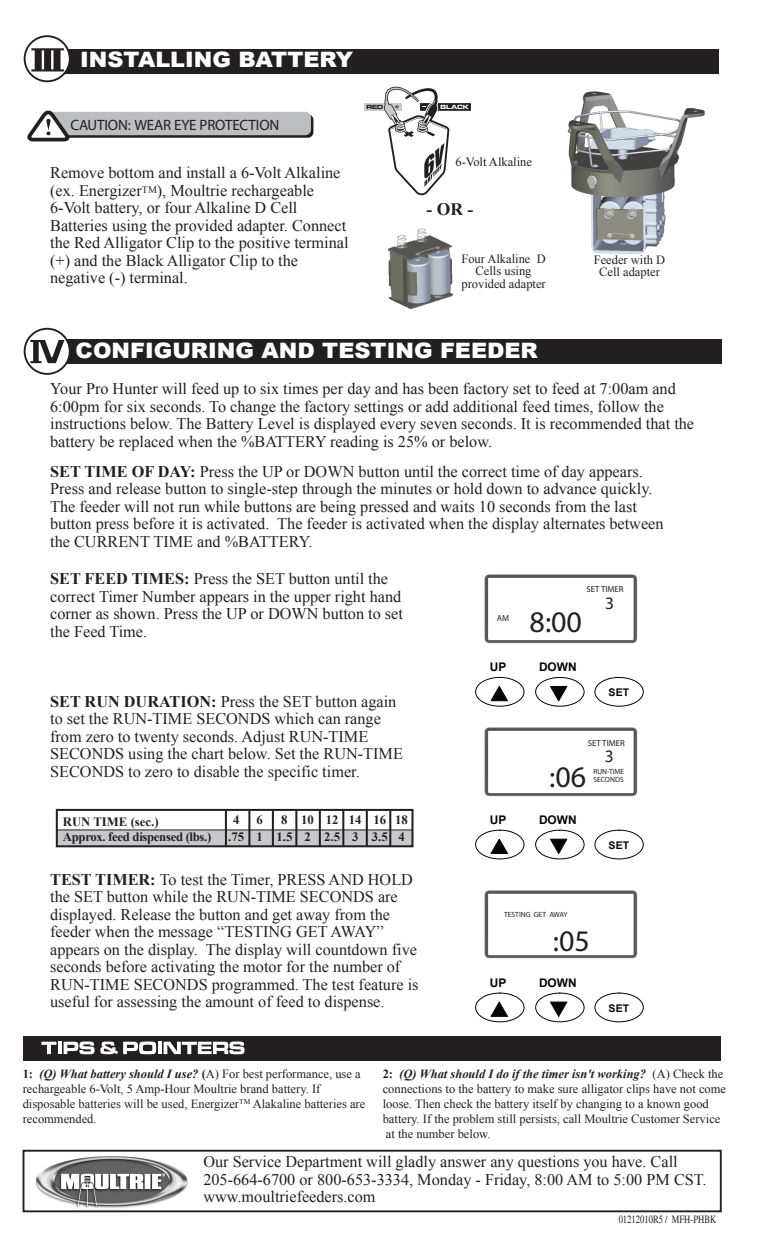
<style>
.page{position:relative;width:765px;height:1260px;background:#fff}
.page>*{position:absolute;margin:0;border:0;box-sizing:border-box;transform-origin:0 0}
.t1{font:30px "Academy";color:#231f20}
.t2{font:900 21.25px "Arial";color:#fff;scale:1.05 1}
.t3{font:700 17.5px "Times New Roman";color:#231f20}
.t4{font:17.5px "Academy";color:#231f20}
.t5{font:16.25px/17.5px "Times New Roman";color:#231f20}
.t6{font:15px "Stencil";letter-spacing:-.01em;color:#231f20}
.t7{font:700 12.75px/15.6px "Times New Roman";letter-spacing:-.025em;color:#231f20}
.t8{font:700 12.75px/17px "Times New Roman";color:#231f20;text-align:right}
.t9{font:12.5px/15px "Times New Roman";color:#231f20}
.t10{font:700 11.88px "Arial";color:#050504}
.t11{font:11.25px "Times";color:#231f20;scale:.77 1}
.t12{font:700 10.5px "Arial";color:#050504}
.t13{font:8.75px "Academy";color:#231f20}
.t14{font:7.5px/8.8px "Academy";color:#231f20}
.s1{font-weight:700}
.s2{font-weight:700;font-style:italic}
</style>
<div class="page">
<img style="left:484px;top:890px;width:154px;height:69px">
<div style="left:475px;top:993px;width:49px;height:29px;background:#fff;border:1px solid #050504;border-radius:50%"></div>
<div style="left:535px;top:993px;width:50px;height:29px;background:#fff;border:1px solid #050504;border-radius:50%"></div>
<div style="left:594px;top:993px;width:50px;height:29px;background:#fff;border:1px solid #050504;border-radius:50%"></div>
<svg style="left:490px;top:1001px;width:18px;height:16px"></svg>
<svg style="left:550px;top:1001px;width:18px;height:16px"></svg>
<img style="left:484px;top:727px;width:154px;height:70px">
<div style="left:475px;top:830px;width:49px;height:29px;background:#fff;border:1px solid #050504;border-radius:50%"></div>
<div style="left:535px;top:830px;width:50px;height:29px;background:#fff;border:1px solid #050504;border-radius:50%"></div>
<div style="left:594px;top:830px;width:50px;height:29px;background:#fff;border:1px solid #050504;border-radius:50%"></div>
<svg style="left:490px;top:838px;width:18px;height:16px"></svg>
<svg style="left:550px;top:838px;width:18px;height:16px"></svg>
<img style="left:484px;top:574px;width:154px;height:70px">
<div style="left:475px;top:677px;width:49px;height:30px;background:#fff;border:1px solid #050504;border-radius:50%"></div>
<svg style="left:535px;top:677px;width:50px;height:30px"></svg>
<div style="left:594px;top:677px;width:50px;height:30px;background:#fff;border:1px solid #050504;border-radius:50%"></div>
<svg style="left:490px;top:686px;width:18px;height:16px"></svg>
<svg style="left:549px;top:686px;width:19px;height:16px"></svg>
<img style="left:567px;top:91px;width:138px;height:163px">
<div style="left:56px;top:49px;width:663px;height:24px;background:#231f20"></div>
<div style="left:24px;top:1037px;width:697px;height:24px;background:#231f20"></div>
<svg style="left:41px;top:1042px;width:15px;height:12px"></svg>
<hr style="left:58px;top:1042px;width:4px;height:12px;background:#fff">
<svg style="left:64px;top:1042px;width:92px;height:12px"></svg>
<hr style="left:158px;top:1042px;width:4px;height:12px;background:#fff">
<svg style="left:164px;top:1042px;width:81px;height:12px"></svg>
<div style="left:62px;top:340px;width:660px;height:24px;background:#231f20"></div>
<svg style="left:364px;top:103px;width:3px;height:8px"></svg>
<svg style="left:367px;top:86px;width:104px;height:110px"></svg>
<div style="left:49px;top:114px;width:264px;height:24px;background:linear-gradient(to right,#231f20,#231f20);border-radius:6px"></div>
<div style="left:46px;top:112px;width:265px;height:23px;background:#bcbdc0;border-radius:6px"></div>
<svg style="left:27px;top:110px;width:45px;height:32px"></svg>
<svg style="left:25px;top:36px;width:45px;height:45px"></svg>
<div style="left:24px;top:35px;width:47px;height:47px;border:2px solid #231f20;border-radius:50%"></div>
<svg style="left:31px;top:48px;width:33px;height:23px"></svg>
<svg style="left:25px;top:329px;width:45px;height:45px"></svg>
<div style="left:24px;top:328px;width:47px;height:47px;border:2px solid #231f20;border-radius:50%"></div>
<svg style="left:30px;top:340px;width:34px;height:23px"></svg>
<div style="left:23px;top:1150px;width:699px;height:62px;border:2px solid #231f20"></div>
<div style="left:56px;top:830px;width:356px;height:16px;background:#c7c8ca"></div>
<hr style="left:225px;top:811px;width:2px;height:35px;background:#231f20">
<hr style="left:248px;top:811px;width:2px;height:35px;background:#231f20">
<hr style="left:272px;top:811px;width:2px;height:35px;background:#231f20">
<hr style="left:295px;top:811px;width:2px;height:35px;background:#231f20">
<hr style="left:319px;top:811px;width:2px;height:35px;background:#231f20">
<hr style="left:342px;top:811px;width:2px;height:35px;background:#231f20">
<hr style="left:366px;top:811px;width:2px;height:35px;background:#231f20">
<hr style="left:389px;top:811px;width:2px;height:35px;background:#231f20">
<div style="left:56px;top:809px;width:358px;height:38px;border:2px solid #231f20"></div>
<hr style="left:57px;top:829px;width:356px;height:1px;background:#231f20">
<img style="left:37px;top:1156px;width:151px;height:53px">
<img style="left:387px;top:228px;width:66px;height:81px">
<h2 class="t2" style="left:80px;top:44px;width:262px">INSTALLING BATTERY</h2>
<p class="t6" style="left:70px;top:115px;width:211px">CAUTION: WEAR EYE PROTECTION</p>
<p class="t5" style="left:50px;top:164px;width:300px">Remove bottom and install a 6-Volt Alkaline (ex. Energizer<sup>TM</sup>), Moultrie rechargeable 6-Volt battery, or four Alkaline D Cell Batteries using the provided adapter. Connect the Red Alligator Clip to the positive terminal (+) and the Black Alligator Clip to the negative (-) terminal.</p>
<p class="t9" style="left:456px;top:154px;width:78px">6-Volt Alkaline</p>
<p class="t3" style="left:427px;top:197px;width:48px">- OR -</p>
<p class="t9" style="left:461px;top:252px;width:86px;line-height:12.5px;text-align:center">Four Alkaline D<br>Cells using provided adapter</p>
<p class="t9" style="left:594px;top:253px;width:73px;line-height:12.5px;text-align:center">Feeder with D<br>Cell adapter</p>
<h2 class="t2" style="left:76px;top:335px;width:442px">CONFIGURING AND TESTING FEEDER</h2>
<p class="t5" style="left:50px;top:380px;width:646px">Your Pro Hunter will feed up to six times per day and has been factory set to feed at 7:00am and 6:00pm for six seconds. To change the factory settings or add additional feed times, follow the instructions below. The Battery Level is displayed every seven seconds. It is recommended that the battery be replaced when the %BATTERY reading is 25% or below.</p>
<p class="t5" style="left:50px;top:462px;width:615px"><span class="s1">SET TIME OF DAY:</span> Press the UP or DOWN button until the correct time of day appears.<br>Press and release button to single-step through the minutes or hold down to advance quickly.<br>The feeder will not run while buttons are being pressed and waits 10 seconds from the last button press before it is activated. The feeder is activated when the display alternates between the CURRENT TIME and %BATTERY.</p>
<p class="t5" style="left:50px;top:570px;width:354px"><span class="s1">SET FEED TIMES:</span> Press the SET button until the correct Timer Number appears in the upper right hand corner as shown. Press the UP or DOWN button to set the Feed Time.</p>
<p class="t13" style="left:586px;top:583px;width:39px">SET TIMER</p>
<p class="t4" style="left:605px;top:592px;width:10px">3</p>
<h1 class="t1" style="left:530px;top:604px;width:54px">8:00</h1>
<p class="t13" style="left:497px;top:613px;width:14px">AM</p>
<p class="t5" style="left:50px;top:692px;width:354px"><span class="s1">SET RUN DURATION:</span> Press the SET button again to set the RUN-TIME SECONDS which can range from zero to twenty seconds. Adjust RUN-TIME SECONDS using the chart below. Set the RUN-TIME SECONDS to zero to disable the specific timer.</p>
<p class="t7" style="left:63px;top:813px;width:150px">RUN TIME (sec.)<br>Approx. feed dispensed (lbs.)</p>
<p class="t7" style="left:233px;top:812px;width:8px">4</p>
<p class="t7" style="left:257px;top:812px;width:8px">6</p>
<p class="t8" style="left:228px;top:811px;width:181px">8 10 12 14 16 18<br>.75 1 1.5 2 2.5 3 3.5 4</p>
<p class="t5" style="left:50px;top:870px;width:370px"><span class="s1">TEST TIMER:</span> To test the Timer, PRESS AND HOLD the SET button while the RUN-TIME SECONDS are displayed. Release the button and get away from the feeder when the message “TESTING GET AWAY” appears on the display. The display will countdown five seconds before activating the motor for the number of RUN-TIME SECONDS programmed. The test feature is useful for assessing the amount of feed to dispense.</p>
<p class="t10" style="left:490px;top:659px;width:18px">UP</p>
<p class="t10" style="left:539px;top:660px;width:39px">DOWN</p>
<p class="t12" style="left:609px;top:686px;width:22px">SET</p>
<p class="t13" style="left:588px;top:738px;width:39px">SET TIMER</p>
<p class="t4" style="left:605px;top:745px;width:10px">3</p>
<p class="t14" style="left:593px;top:766px;width:32px">RUN-TIME<br>SECONDS</p>
<h1 class="t1" style="left:549px;top:759px;width:38px">:06</h1>
<p class="t10" style="left:490px;top:812px;width:18px">UP</p>
<p class="t10" style="left:539px;top:812px;width:39px">DOWN</p>
<p class="t12" style="left:609px;top:838px;width:22px">SET</p>
<p class="t14" style="left:504px;top:910px;width:65px">TESTING GET AWAY</p>
<h1 class="t1" style="left:553px;top:922px;width:38px">:05</h1>
<p class="t10" style="left:490px;top:975px;width:18px">UP</p>
<p class="t10" style="left:539px;top:975px;width:39px">DOWN</p>
<p class="t12" style="left:609px;top:1001px;width:22px">SET</p>
<p class="t9" style="left:23px;top:1066px;width:344px"><span class="s1">1:</span> <span class="s2">(Q) What battery should I use?</span> <span class="s1">(</span>A) For best performance, use a rechargeable 6-Volt, 5 Amp-Hour Moultrie brand battery. If disposable batteries will be used, Energizer<sup>TM</sup> Alakaline batteries are recommended.</p>
<p class="t9" style="left:383px;top:1066px;width:345px"><span class="s1">2:</span> <span class="s2">(Q) What should I do if the timer isn't working?</span> (A) Check the connections to the battery to make sure alligator clips have not come loose. Then check the battery itself by changing to a known good battery. If the problem still persists, call Moultrie Customer Service at the number below.</p>
<p class="t5" style="left:203px;top:1153px;width:505px">Our Service Department will gladly answer any questions you have. Call<br>205-664-6700 or 800-653-3334, Monday - Friday, 8:00 AM to 5:00 PM CST. www.moultriefeeders.com</p>
<p class="t11" style="left:619px;top:1213px;width:128px">01212010R5 / MFH-PHBK</p>
</div>
